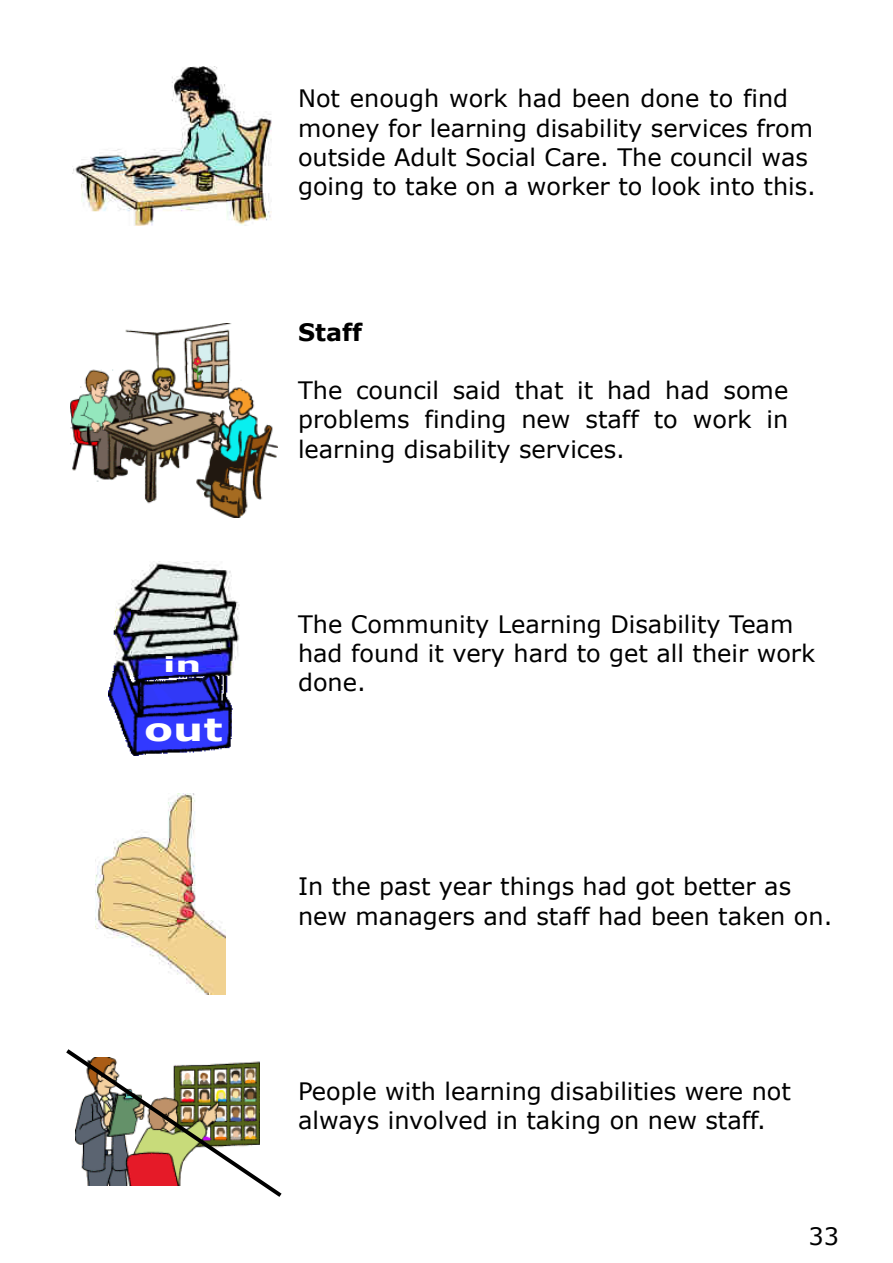
<style>
.page{position:relative;width:893px;height:1263px;background:#fff}
.page>*{position:absolute;margin:0;border:0;box-sizing:border-box;transform-origin:0 0}
.t1{font:700 31.8px "Verdana";color:#fff;scale:1.33 1}
.t2{font:24px/29.2px "Verdana";color:#000}
.t3{font:700 24px "Verdana";color:#000}
.t4{font:700 20.7px "Verdana";color:#fff;scale:1.75 1}
</style>
<div class="page">
<img style="left:73px;top:66px;width:199px;height:160px">
<img style="left:109px;top:627px;width:123px;height:129px">
<img style="left:115px;top:610px;width:119px;height:65px">
<img style="left:139px;top:600px;width:101px;height:60px">
<img style="left:116px;top:583px;width:104px;height:67px">
<img style="left:132px;top:561px;width:102px;height:67px">
<img style="left:95px;top:794px;width:130px;height:200px">
<img style="left:71px;top:323px;width:206px;height:195px">
<img style="left:66px;top:1049px;width:216px;height:148px">
<p class="t4" style="left:163px;top:657px;width:23px">in</p>
<h1 class="t1" style="left:144px;top:717px;width:60px">out</h1>
<p class="t2" style="left:298px;top:86px;width:519px">Not enough work had been done to find money for learning disability services from outside Adult Social Care. The council was going to take on a worker to look into this.</p>
<p class="t3" style="left:298px;top:322px;width:66px">Staff</p>
<p class="t2" style="left:298px;top:378px;width:492px;text-align:justify">The council said that it had had some problems finding new staff to work in learning disability services.</p>
<p class="t2" style="left:298px;top:611px;width:519px">The Community Learning Disability Team had found it very hard to get all their work done.</p>
<p class="t2" style="left:298px;top:874px;width:536px">In the past year things had got better as new managers and staff had been taken on.</p>
<p class="t2" style="left:298px;top:1078px;width:494px">People with learning disabilities were not always involved in taking on new staff.</p>
<p class="t2" style="left:808px;top:1224px;width:32px">33</p>
</div>
